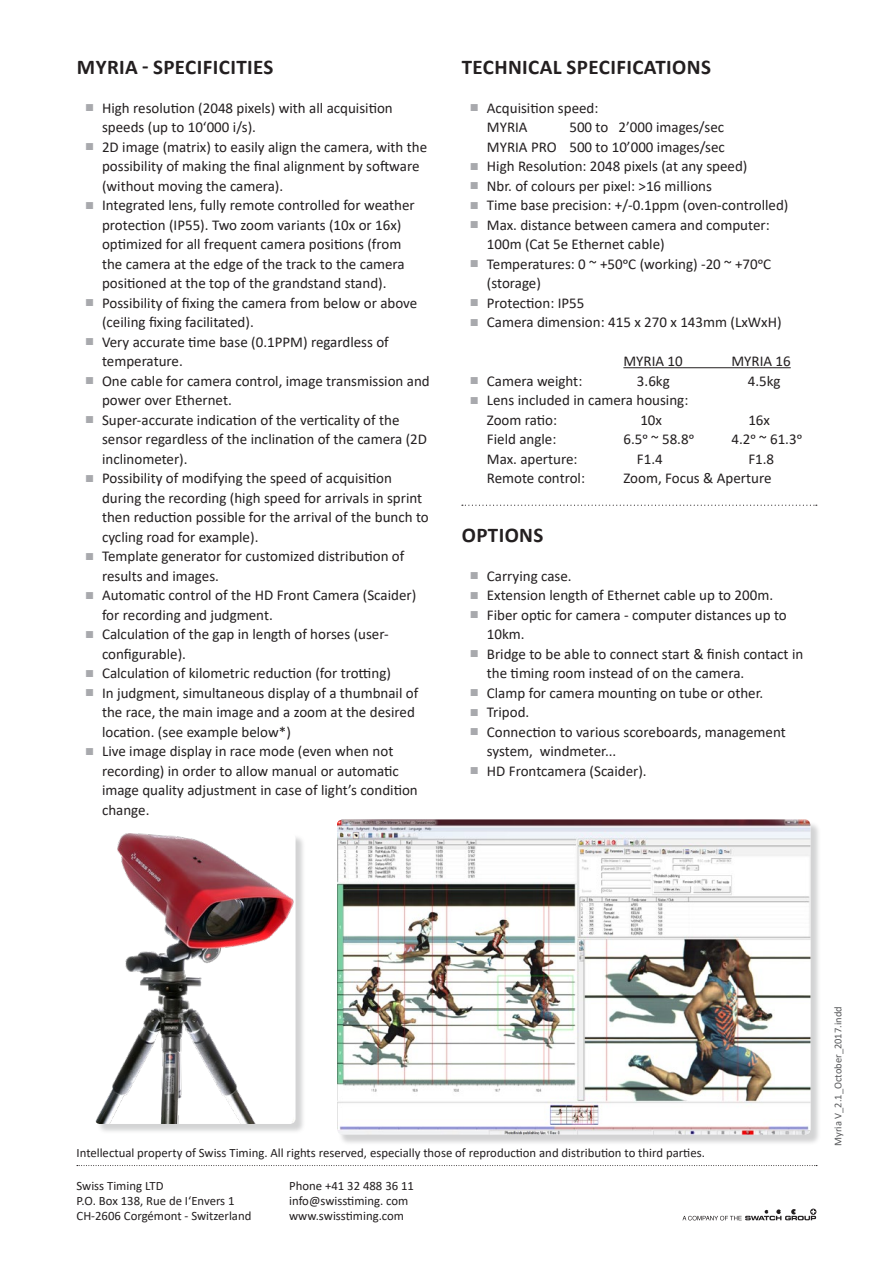
<style>
.page{position:relative;width:893px;height:1263px;background:#fff}
.page>*{position:absolute;margin:0;border:0;box-sizing:border-box;transform-origin:0 0}
.t1{font:700 21px "Calibri";letter-spacing:.02em;color:#231f20}
.t2{font:15px/19.5px "Calibri";color:#231f20}
.t3{font:12.75px "Calibri";color:#231f20}
.t4{font:10.5px "Calibri";color:#57585a}
.s1{font-family:"Arial";color:#a8a9ad}
</style>
<div class="page">
<svg style="left:682px;top:1208px;width:134px;height:12px"></svg>
<svg style="left:77px;top:1165px;width:740px;height:1px"></svg>
<hr style="left:623px;top:367px;width:168px;height:1px;background:#231f20">
<svg style="left:462px;top:505px;width:355px;height:1px"></svg>
<div style="left:338px;top:821px;width:483px;height:324px;background:#6c6d70;opacity:.3"></div>
<img style="left:337px;top:819px;width:473px;height:315px">
<div style="left:96px;top:834px;width:210px;height:301px;background:#6c6d70;opacity:.3"></div>
<img style="left:95px;top:833px;width:201px;height:291px">
<h1 class="t1" style="left:77px;top:52px;width:198px">MYRIA - SPECIFICITIES</h1>
<p class="t2" style="left:102px;top:97px;width:292px;text-indent:-17px"><span class="s1">■</span> High resolution (2048 pixels) with all acquisition speeds (up to 10‘000 i/s).</p>
<p class="t2" style="left:102px;top:136px;width:327px;text-indent:-17px"><span class="s1">■</span> 2D image (matrix) to easily align the camera, with the possibility of making the final alignment by software (without moving the camera).</p>
<p class="t2" style="left:102px;top:195px;width:314px;text-indent:-17px"><span class="s1">■</span> Integrated lens, fully remote controlled for weather protection (IP55). Two zoom variants (10x or 16x) optimized for all frequent camera positions (from the camera at the edge of the track to the camera positioned at the top of the grandstand stand).</p>
<p class="t2" style="left:102px;top:292px;width:317px;text-indent:-17px"><span class="s1">■</span> Possibility of fixing the camera from below or above (ceiling fixing facilitated).</p>
<p class="t2" style="left:102px;top:331px;width:288px;text-indent:-17px"><span class="s1">■</span> Very accurate time base (0.1PPM) regardless of temperature.</p>
<p class="t2" style="left:102px;top:370px;width:329px;text-indent:-17px"><span class="s1">■</span> One cable for camera control, image transmission and power over Ethernet.</p>
<p class="t2" style="left:102px;top:409px;width:327px;text-indent:-17px"><span class="s1">■</span> Super-accurate indication of the verticality of the sensor regardless of the inclination of the camera (2D inclinometer).</p>
<p class="t2" style="left:102px;top:468px;width:328px;text-indent:-17px"><span class="s1">■</span> Possibility of modifying the speed of acquisition during the recording (high speed for arrivals in sprint then reduction possible for the arrival of the bunch to cycling road for example).</p>
<p class="t2" style="left:102px;top:546px;width:304px;text-indent:-17px"><span class="s1">■</span> Template generator for customized distribution of results and images.</p>
<p class="t2" style="left:102px;top:585px;width:316px;text-indent:-17px"><span class="s1">■</span> Automatic control of the HD Front Camera (Scaider) for recording and judgment.</p>
<p class="t2" style="left:102px;top:624px;width:288px;text-indent:-17px"><span class="s1">■</span> Calculation of the gap in length of horses (user&shy;configurable).</p>
<p class="t2" style="left:85px;top:663px;width:307px"><span class="s1">■</span> Calculation of kilometric reduction (for trotting)</p>
<p class="t2" style="left:102px;top:682px;width:318px;text-indent:-17px"><span class="s1">■</span> In judgment, simultaneous display of a thumbnail of the race, the main image and a zoom at the desired location. (see example below*)</p>
<p class="t2" style="left:102px;top:741px;width:317px;text-indent:-17px"><span class="s1">■</span> Live image display in race mode (even when not recording) in order to allow manual or automatic image quality adjustment in case of light’s condition change.</p>
<h1 class="t1" style="left:462px;top:52px;width:251px">TECHNICAL SPECIFICATIONS</h1>
<p class="t2" style="left:487px;top:97px;width:113px;text-indent:-17px"><span class="s1">■</span> Acquisition speed:<br>MYRIA</p>
<p class="t2" style="left:487px;top:117px;width:240px;text-align:right">500 to 2’000 images/sec<br>MYRIA PRO 500 to 10’000 images/sec</p>
<p class="t2" style="left:470px;top:156px;width:279px"><span class="s1">■</span> High Resolution: 2048 pixels (at any speed)</p>
<p class="t2" style="left:470px;top:175px;width:244px"><span class="s1">■</span> Nbr. of colours per pixel: &gt;16 millions</p>
<p class="t2" style="left:470px;top:195px;width:320px"><span class="s1">■</span> Time base precision: +/-0.1ppm (oven-controlled)</p>
<p class="t2" style="left:487px;top:214px;width:284px;text-indent:-17px"><span class="s1">■</span> Max. distance between camera and computer:<br>100m (Cat 5e Ethernet cable)</p>
<p class="t2" style="left:487px;top:253px;width:286px;text-indent:-17px"><span class="s1">■</span> Temperatures: 0 ~ +50oC (working) -20 ~ +70oC (storage)</p>
<p class="t2" style="left:470px;top:292px;width:116px"><span class="s1">■</span> Protection: IP55</p>
<p class="t2" style="left:470px;top:312px;width:313px"><span class="s1">■</span> Camera dimension: 415 x 270 x 143mm (LxWxH)</p>
<p class="t2" style="left:623px;top:351px;width:61px">MYRIA 10</p>
<p class="t2" style="left:731px;top:351px;width:61px">MYRIA 16</p>
<p class="t2" style="left:470px;top:370px;width:114px"><span class="s1">■</span> Camera weight:</p>
<p class="t2" style="left:637px;top:370px;width:34px">3.6kg</p>
<p class="t2" style="left:748px;top:370px;width:34px">4.5kg</p>
<p class="t2" style="left:487px;top:390px;width:203px;text-indent:-17px"><span class="s1">■</span> Lens included in camera housing:<br>Zoom ratio:</p>
<p class="t2" style="left:640px;top:409px;width:23px">10x</p>
<p class="t2" style="left:748px;top:409px;width:23px">16x</p>
<p class="t2" style="left:487px;top:429px;width:71px">Field angle:</p>
<p class="t2" style="left:623px;top:429px;width:72px">6.5o ~ 58.8o</p>
<p class="t2" style="left:731px;top:429px;width:72px">4.2o ~ 61.3o</p>
<p class="t2" style="left:487px;top:448px;width:92px">Max. aperture:</p>
<p class="t2" style="left:637px;top:448px;width:27px">F1.4</p>
<p class="t2" style="left:748px;top:448px;width:27px">F1.8</p>
<p class="t2" style="left:487px;top:468px;width:100px">Remote control:</p>
<p class="t2" style="left:623px;top:468px;width:150px">Zoom, Focus &amp; Aperture</p>
<h1 class="t1" style="left:462px;top:520px;width:83px">OPTIONS</h1>
<p class="t2" style="left:470px;top:565px;width:103px"><span class="s1">■</span> Carrying case.</p>
<p class="t2" style="left:470px;top:585px;width:305px"><span class="s1">■</span> Extension length of Ethernet cable up to 200m.</p>
<p class="t2" style="left:487px;top:604px;width:301px;text-indent:-17px"><span class="s1">■</span> Fiber optic for camera - computer distances up to<br>10km.</p>
<p class="t2" style="left:487px;top:643px;width:318px;text-indent:-17px"><span class="s1">■</span> Bridge to be able to connect start &amp; finish contact in the timing room instead of on the camera.</p>
<p class="t2" style="left:470px;top:682px;width:295px"><span class="s1">■</span> Clamp for camera mounting on tube or other.</p>
<p class="t2" style="left:470px;top:702px;width:61px"><span class="s1">■</span> Tripod.</p>
<p class="t2" style="left:487px;top:721px;width:300px;text-indent:-17px"><span class="s1">■</span> Connection to various scoreboards, management system, windmeter...</p>
<p class="t2" style="left:470px;top:760px;width:178px"><span class="s1">■</span> HD Frontcamera (Scaider).</p>
<p class="t3" style="left:77px;top:1143px;width:630px">Intellectual property of Swiss Timing. All rights reserved, especially those of reproduction and distribution to third parties.</p>
<p class="t3" style="left:77px;top:1177px;width:88px">Swiss Timing LTD</p>
<p class="t3" style="left:289px;top:1177px;width:126px">Phone +41 32 488 36 11</p>
<p class="t3" style="left:77px;top:1192px;width:160px">P.O. Box 138, Rue de I‘Envers 1</p>
<p class="t3" style="left:289px;top:1192px;width:121px">info@swisstiming. com</p>
<p class="t3" style="left:77px;top:1207px;width:176px">CH-2606 Corgémont - Switzerland</p>
<p class="t3" style="left:289px;top:1207px;width:116px">www.swisstiming.com</p>
<p class="t4" style="left:831px;top:1146px;width:141px;rotate:-90deg">Myria V_2.1_October_2017.indd</p>
</div>
